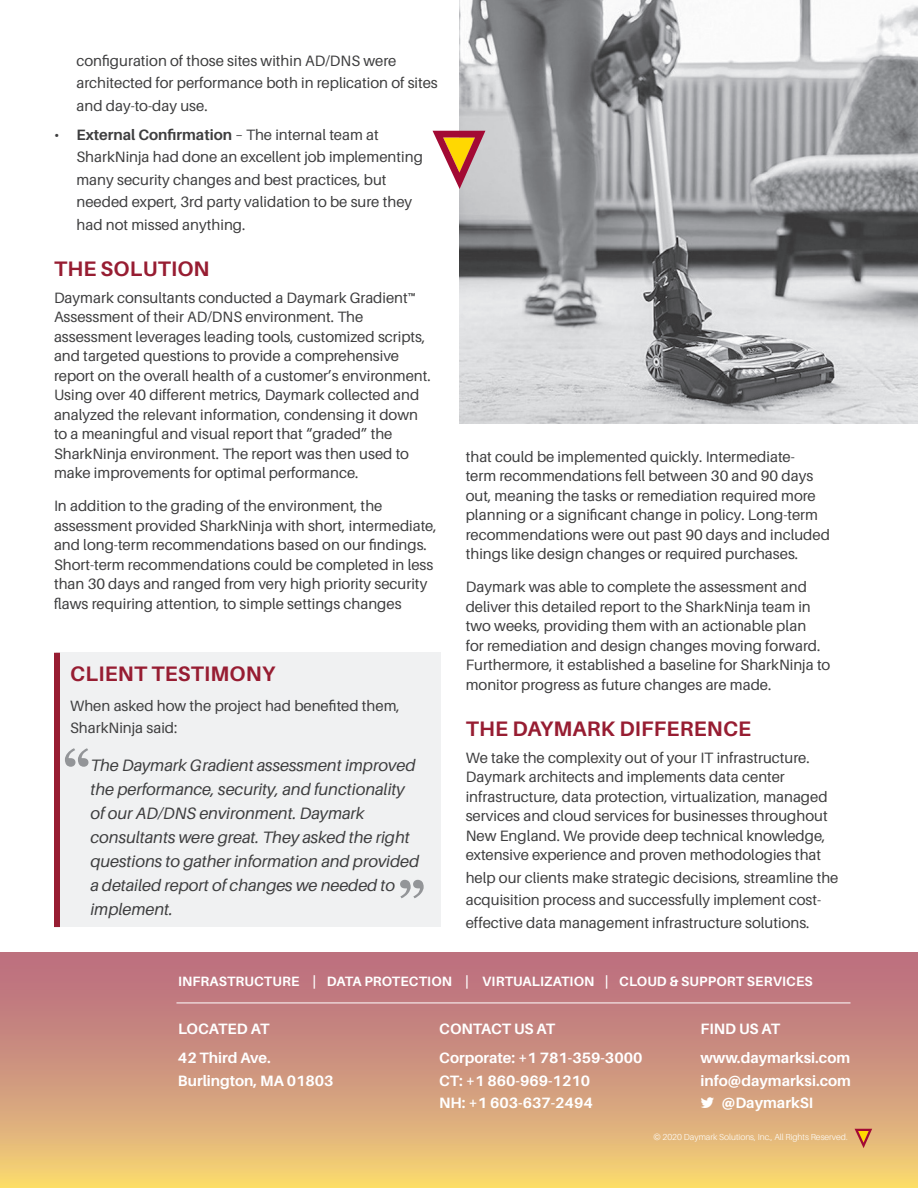
<style>
.page{position:relative;width:918px;height:1188px;background:#fff}
.page>*{position:absolute;margin:0;border:0;box-sizing:border-box;transform-origin:0 0}
.Text{font:700 54px "Georgia";color:#939598}
.Subhead{font:700 21px "Aileron";letter-spacing:.01em;color:#971d32}
.quote{font:italic 16.5px/24px "Aileron";color:#3e3e3f}
.Text_after_subhead{font:15px/19.5px "Aileron";color:#3e3e3f}
.Text-2{font:15px/19.5px "Aileron";color:#3e3e3f}
.Bullet{font:15px/22.5px "Aileron";color:#3e3e3f}
.t1{font:700 15px/29.2px "Aileron";color:#fff}
.t2{font:700 13.5px "Aileron";letter-spacing:.01em;color:#fff}
.t3{font:300 8.7px "Aileron";color:#fff}
.s1{font-weight:700}
</style>
<div class="page">
<div style="left:0;top:953px;width:918px;height:234px;background:linear-gradient(to bottom,#b46483,#f2d076)"></div>
<hr style="left:176px;top:1003px;width:674px;height:1px;background:#fff">
<svg style="left:855px;top:1129px;width:17px;height:19px"></svg>
<img style="left:459px;top:0;width:459px;height:423px">
<svg style="left:433px;top:131px;width:52px;height:58px"></svg>
<div style="left:56px;top:653px;width:385px;height:274px;background:#f0f1f2"></div>
<div style="left:54px;top:653px;width:6px;height:274px;background:#971d32"></div>
<svg style="left:701px;top:1097px;width:13px;height:11px"></svg>
<p class="Bullet" style="left:76px;top:49px;width:363px">configuration of those sites within AD/DNS were architected for performance both in replication of sites and day-to-day use.</p>
<p class="Bullet" style="left:76px;top:124px;width:348px;text-indent:-22px">• <span class="s1">External Confirmation</span> – The internal team at SharkNinja had done an excellent job implementing many security changes and best practices, but needed expert, 3rd party validation to be sure they had not missed anything.</p>
<p class="Subhead" style="left:54px;top:257px;width:157px">THE SOLUTION</p>
<p class="Text_after_subhead" style="left:54px;top:288px;width:378px">Daymark consultants conducted a Daymark Gradient™ Assessment of their AD/DNS environment. The assessment leverages leading tools, customized scripts, and targeted questions to provide a comprehensive report on the overall health of a customer’s environment.<br>Using over 40 different metrics, Daymark collected and analyzed the relevant information, condensing it down to a meaningful and visual report that “graded” the SharkNinja environment. The report was then used to make improvements for optimal performance.</p>
<p class="Text-2" style="left:54px;top:496px;width:384px">In addition to the grading of the environment, the assessment provided SharkNinja with short, intermediate, and long-term recommendations based on our findings.<br>Short-term recommendations could be completed in less than 30 days and ranged from very high priority security flaws requiring attention, to simple settings changes</p>
<p class="Subhead" style="left:70px;top:662px;width:206px">CLIENT TESTIMONY</p>
<p class="Text_after_subhead" style="left:70px;top:694px;width:331px;line-height:22.5px">When asked how the project had benefited them,<br>SharkNinja said:</p>
<p class="quote" style="left:90px;top:753px;width:330px">The Daymark Gradient assessment improved the performance, security, and functionality of our AD/DNS environment. Daymark consultants were great. They asked the right questions to gather information and provided a detailed report of changes we needed to implement.</p>
<p class="Text" style="left:63px;top:729px;width:30px">“</p>
<p class="Text" style="left:398px;top:861px;width:30px">”</p>
<p class="Text-2" style="left:466px;top:447px;width:366px">that could be implemented quickly. Intermediate-<br>term recommendations fell between 30 and 90 days out, meaning the tasks or remediation required more planning or a significant change in policy. Long-term recommendations were out past 90 days and included things like design changes or required purchases.</p>
<p class="Text-2" style="left:466px;top:578px;width:366px">Daymark was able to complete the assessment and deliver this detailed report to the SharkNinja team in two weeks, providing them with an actionable plan<br>for remediation and design changes moving forward.<br>Furthermore, it established a baseline for SharkNinja to monitor progress as future changes are made.</p>
<p class="Subhead" style="left:466px;top:717px;width:287px">THE DAYMARK DIFFERENCE</p>
<p class="Text_after_subhead" style="left:466px;top:748px;width:363px">We take the complexity out of your IT infrastructure.<br>Daymark architects and implements data center infrastructure, data protection, virtualization, managed services and cloud services for businesses throughout New England. We provide deep technical knowledge, extensive experience and proven methodologies that</p>
<p class="Text_after_subhead" style="left:466px;top:866px;width:374px;line-height:22.5px">help our clients make strategic decisions, streamline the acquisition process and successfully implement cost&shy;effective data management infrastructure solutions.</p>
<p class="t2" style="left:178px;top:973px;width:636px">INFRASTRUCTURE | DATA PROTECTION | VIRTUALIZATION | CLOUD &amp; SUPPORT SERVICES</p>
<p class="t1" style="left:178px;top:1014px;width:94px">LOCATED AT<br>42 Third Ave.</p>
<p class="t1" style="left:178px;top:1066px;width:157px">Burlington, MA 01803</p>
<p class="t1" style="left:439px;top:1014px;width:205px">CONTACT US AT<br>Corporate: +1 781-359-3000</p>
<p class="t1" style="left:439px;top:1069px;width:155px;line-height:22.5px">CT: +1 860-969-1210<br>NH: +1 603-637-2494</p>
<p class="t1" style="left:701px;top:1014px;width:151px">FIND US AT www.daymarksi.com</p>
<p class="t1" style="left:722px;top:1069px;width:131px;line-height:22.5px;text-indent:-21px">info@daymarksi.com @DaymarkSI</p>
<p class="t3" style="left:653px;top:1132px;width:196px">© 2020 Daymark Solutions, Inc., All Rights Reserved.</p>
</div>
